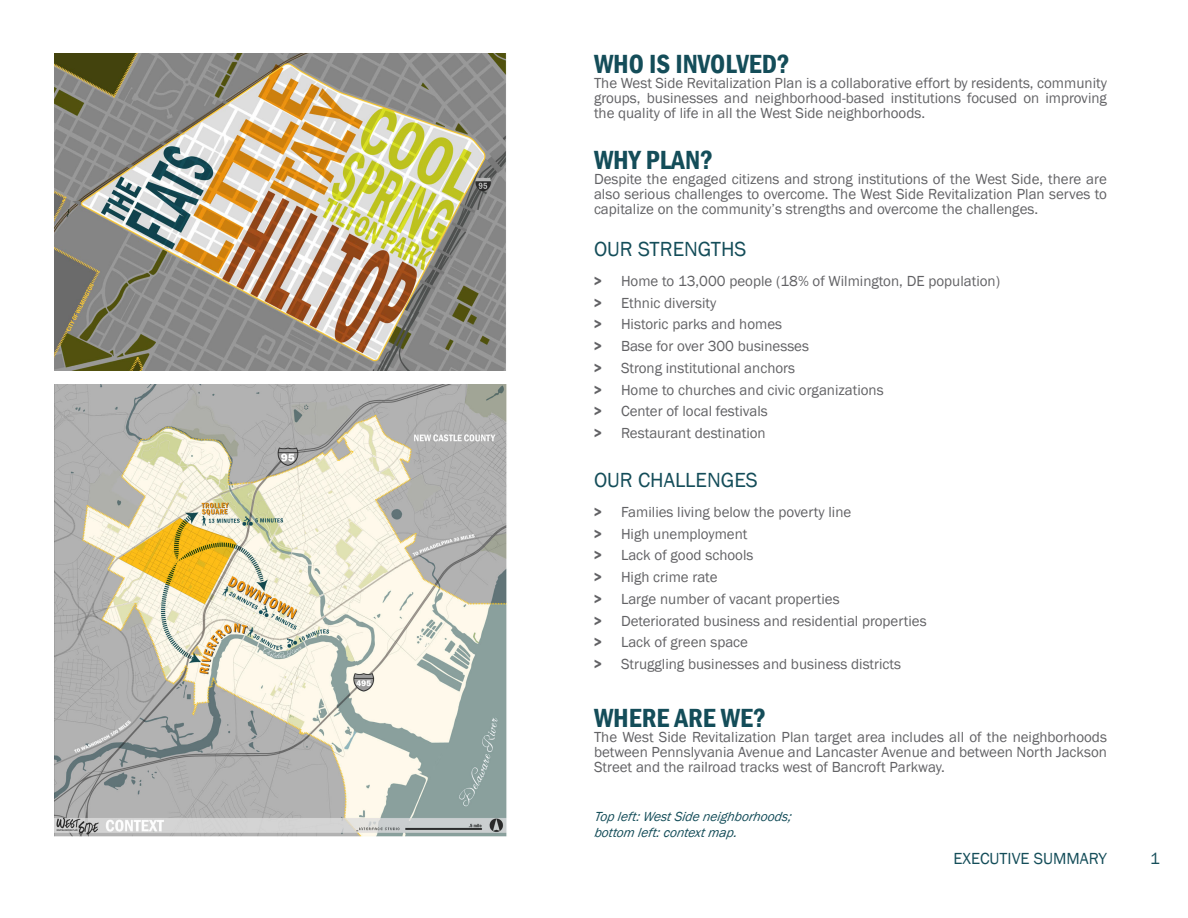
<style>
.page{position:relative;width:1188px;height:918px;background:#fff}
.page>*{position:absolute;margin:0;border:0;box-sizing:border-box;transform-origin:0 0}
.t1{font:600 condensed 27px "Franklin Gothic";color:#144d59}
.t2{font:21px "Franklin Gothic";color:#144d59}
.t3{font:16.5px "Franklin Gothic";color:#144d59}
.t4{font:15px/21.8px "Franklin Gothic";color:#626265;text-align:justify}
.t5{font:italic 13.5px/16.2px "Franklin Gothic";color:#144d59}
.s1{font-weight:600;font-stretch:condensed}
</style>
<div class="page">
<img style="left:54px;top:385px;width:453px;height:452px">
<img style="left:54px;top:54px;width:453px;height:317px">
<h1 class="t1" style="left:594px;top:46px;width:197px">WHO IS INVOLVED?</h1>
<p class="t4" style="left:594px;top:76px;width:514px;line-height:15px">The West Side Revitalization Plan is a collaborative effort by residents, community groups, businesses and neighborhood-based institutions focused on improving the quality of life in all the West Side neighborhoods.</p>
<h1 class="t1" style="left:594px;top:142px;width:121px">WHY PLAN?</h1>
<p class="t4" style="left:594px;top:172px;width:514px;line-height:15px">Despite the engaged citizens and strong institutions of the West Side, there are also serious challenges to overcome. The West Side Revitalization Plan serves to capitalize on the community’s strengths and overcome the challenges.</p>
<h2 class="t2" style="left:594px;top:236px;width:154px">OUR STRENGTHS</h2>
<p class="t4" style="left:594px;top:270px;width:408px;text-align:left"><span class="s1">&gt;</span> Home to 13,000 people (18% of Wilmington, DE population) <span class="s1">&gt;</span> Ethnic diversity<br><span class="s1">&gt;</span> Historic parks and homes<br><span class="s1">&gt;</span> Base for over 300 businesses<br><span class="s1">&gt;</span> Strong institutional anchors<br><span class="s1">&gt;</span> Home to churches and civic organizations<br><span class="s1">&gt;</span> Center of local festivals<br><span class="s1">&gt;</span> Restaurant destination</p>
<h2 class="t2" style="left:594px;top:467px;width:165px">OUR CHALLENGES</h2>
<p class="t4" style="left:594px;top:501px;width:334px;text-align:left"><span class="s1">&gt;</span> Families living below the poverty line<br><span class="s1">&gt;</span> High unemployment<br><span class="s1">&gt;</span> Lack of good schools<br><span class="s1">&gt;</span> High crime rate<br><span class="s1">&gt;</span> Large number of vacant properties<br><span class="s1">&gt;</span> Deteriorated business and residential properties <span class="s1">&gt;</span> Lack of green space<br><span class="s1">&gt;</span> Struggling businesses and business districts</p>
<h1 class="t1" style="left:594px;top:700px;width:173px">WHERE ARE WE?</h1>
<p class="t4" style="left:594px;top:730px;width:515px;line-height:15px">The West Side Revitalization Plan target area includes all of the neighborhoods between Pennslyvania Avenue and Lancaster Avenue and between North Jackson Street and the railroad tracks west of Bancroft Parkway.</p>
<p class="t5" style="left:594px;top:809px;width:202px">Top left:WestSide neighborhoods; bottom left:contextmap.</p>
<p class="t3" style="left:953px;top:848px;width:155px">EXECUTIVE SUMMARY</p>
<p class="t3" style="left:1150px;top:848px;width:11px">1</p>
</div>
